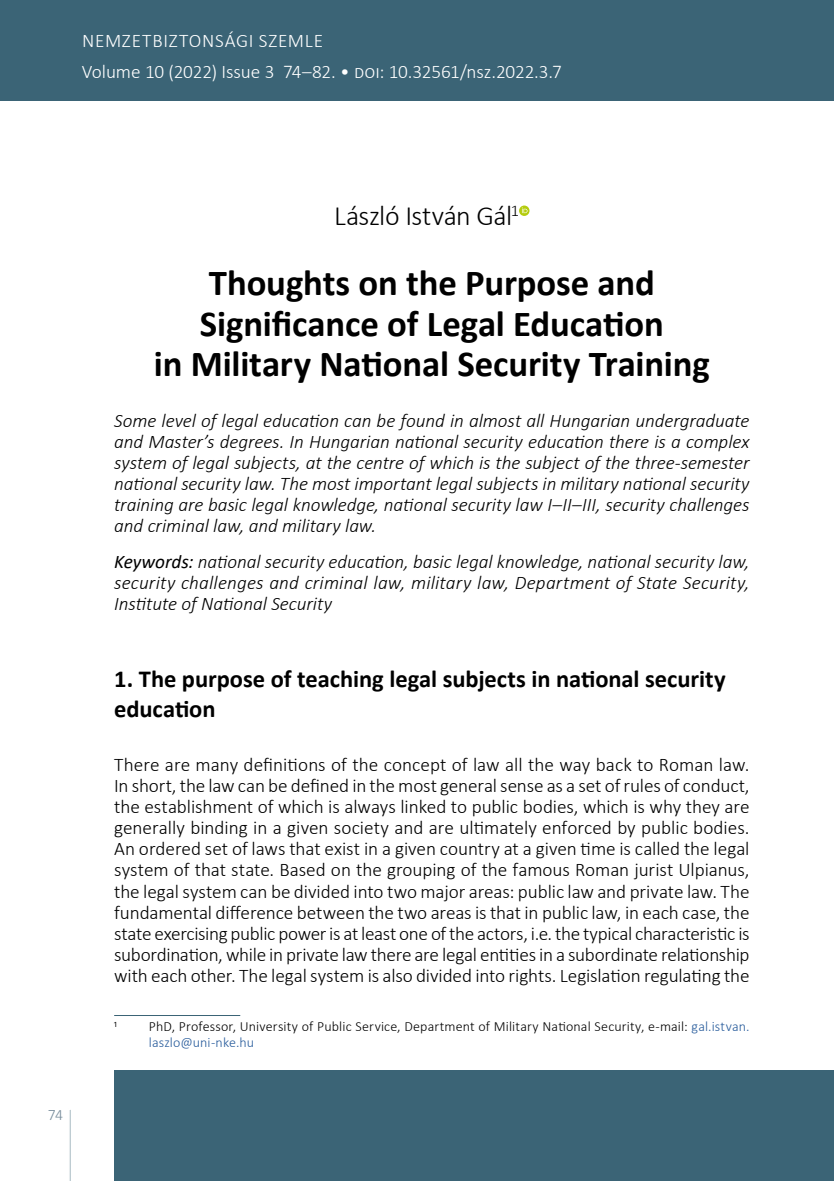
<style>
.page{position:relative;width:834px;height:1181px;background:#fff}
.page>*{position:absolute;margin:0;border:0;box-sizing:border-box;transform-origin:0 0}
.t1{font:700 36.75px/40.2px "Calibri";letter-spacing:-.005em;color:#000;text-align:center}
.t2{font:300 28px "Calibri";letter-spacing:-.02em;color:#000}
.t3{font:700 24.5px/29.4px "Calibri";color:#000}
.t4{font:300 19.25px/21px "Calibri";letter-spacing:-.01em;color:#000;text-align:justify}
.t5{font:italic 300 19.25px/21px "Calibri";letter-spacing:-.005em;color:#000;text-align:justify}
.t6{font:300 19.25px/31px "Calibri";color:#fff}
.t7{font:300 15.75px "Calibri";color:#778c9b}
.t8{font:300 14px/15.8px "Calibri";letter-spacing:.01em;color:#000}
.t9{font:8.22px "Calibri";color:#000}
.s1{font-weight:400}
.s2{color:#275b9b}
</style>
<div class="page">
<svg style="left:69px;top:1110px;width:2px;height:71px"></svg>
<div style="left:114px;top:1070px;width:719px;height:111px;background:#3b6476"></div>
<hr style="left:833px;top:1070px;width:1px;height:111px;background:#3b6476">
<div style="left:0;top:0;width:833px;height:101px;background:#3b6476"></div>
<svg style="left:519px;top:205px;width:10px;height:11px"></svg>
<svg style="left:521px;top:207px;width:6px;height:6px"></svg>
<hr style="left:114px;top:1015px;width:126px;height:1px;background:#3b6476">
<p class="t6" style="left:82px;top:25px;width:481px">NEMZETBIZTONSÁGI SZEMLE<br>Volume 10 (2022) Issue 3 74–82. • doi: 10.32561/nsz.2022.3.7</p>
<p class="t7" style="left:48px;top:1105px;width:17px">74</p>
<h2 class="t2" style="left:334px;top:199px;width:186px">László István Gál<sup>1</sup></h2>
<h1 class="t1" style="left:154px;top:262px;width:557px">Thoughts on the Purpose and<br>Significance of Legal Education<br>in Military National Security Training</h1>
<p class="t5" style="left:114px;top:409px;width:637px">Some level of legal education can be found in almost all Hungarian undergraduate and Master’s degrees. In Hungarian national security education there is a complex system of legal subjects, at the centre of which is the subject of the three-semester national security law. The most important legal subjects in military national security training are basic legal knowledge, national security law I–II–III, security challenges and criminal law, and military law.</p>
<p class="t5" style="left:114px;top:550px;width:636px"><span class="s1">Keywords:</span> national security education, basic legal knowledge, national security law, security challenges and criminal law, military law, Department of State Security, Institute of National Security</p>
<p class="t3" style="left:114px;top:664px;width:613px">1. The purpose of teaching legal subjects in national security education</p>
<p class="t4" style="left:114px;top:754px;width:636px">There are many definitions of the concept of law all the way back to Roman law.<br>In short, the law can be defined in the most general sense as a set of rules of conduct, the establishment of which is always linked to public bodies, which is why they are generally binding in a given society and are ultimately enforced by public bodies.<br>An ordered set of laws that exist in a given country at a given time is called the legal system of that state. Based on the grouping of the famous Roman jurist Ulpianus, the legal system can be divided into two major areas: public law and private law. The fundamental difference between the two areas is that in public law, in each case, the state exercising public power is at least one of the actors, i.e. the typical characteristic is subordination, while in private law there are legal entities in a subordinate relationship with each other. The legal system is also divided into rights. Legislation regulating the</p>
<p class="t9" style="left:114px;top:1018px;width:4px">1</p>
<p class="t8" style="left:149px;top:1018px;width:602px">PhD, Professor, University of Public Service, Department of Military National Security, e-mail: <span class="s2">gal.istvan. laszlo@uni-nke.hu</span></p>
</div>
